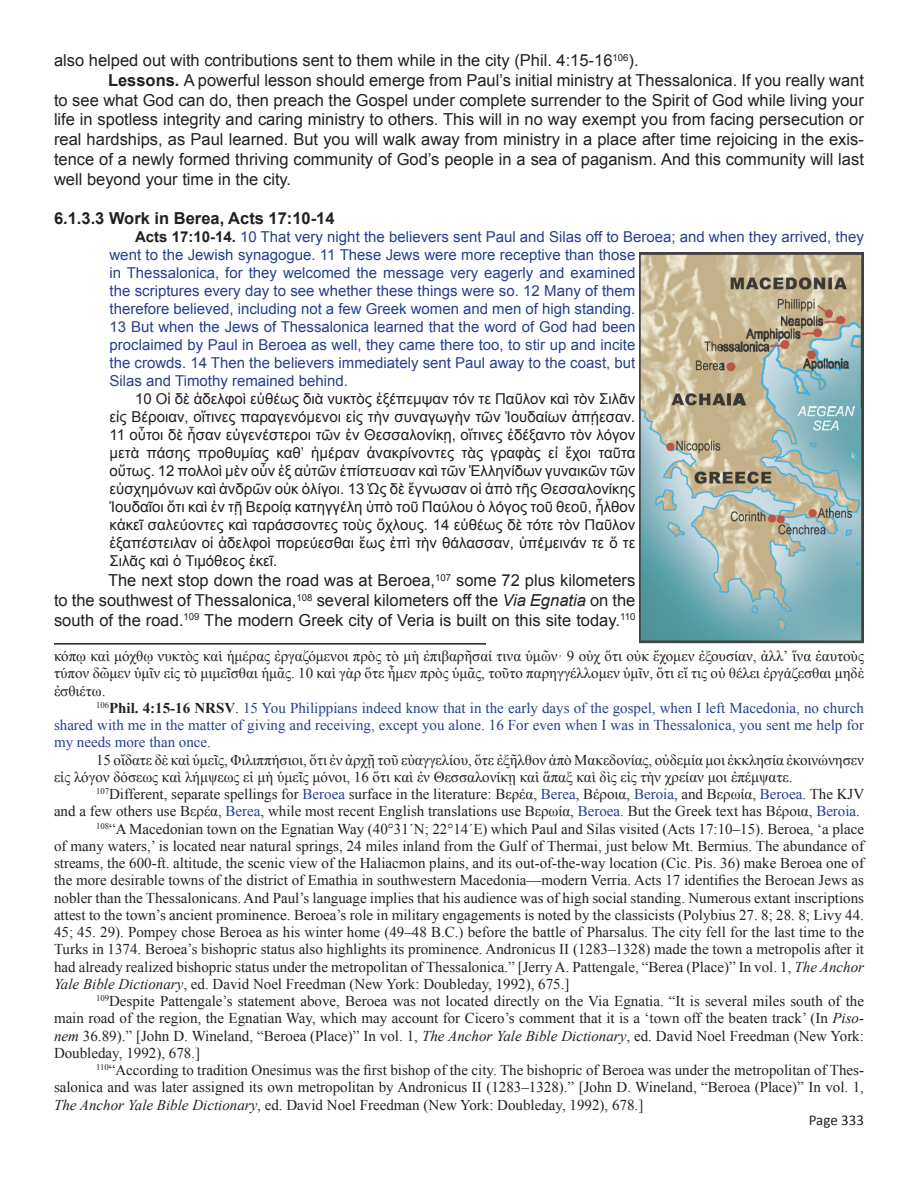
<style>
.page{position:relative;width:918px;height:1188px;background:#fff}
.page>*{position:absolute;margin:0;border:0;box-sizing:border-box;transform-origin:0 0}
.t1{font:16.5px/19.8px "Arial";color:#231f20;text-align:justify}
.t2{font:700 16.5px "Arial";color:#231f20}
.Footnote{font:15px/17.2px "Times New Roman";color:#231f20;text-align:justify}
.t3{font:15px/18px "Arial";color:#231f20;text-align:justify}
.t4{font:15px/18px "Arial";color:#253f8e}
.Footnote-2{font:15px/17.2px "Times New Roman";color:#253f8e;text-align:justify}
.t5{font:15px "Calibri";color:#231f20}
.s1{font-weight:700}
.s2{font-weight:700;color:#231f20}
.s3{font-style:italic}
.s4{color:#231f20}
.s5{color:#253f8e}
</style>
<div class="page">
<hr style="left:54px;top:643px;width:432px;height:2px;background:#231f20">
<img style="left:639px;top:252px;width:225px;height:392px">
<p class="t1" style="left:54px;top:50px;width:586px">also helped out with contributions sent to them while in the city (Phil. 4:15-16<sup>106</sup>).</p>
<p class="t1" style="left:54px;top:70px;width:811px;text-indent:54px"><span class="s1">Lessons.</span> A powerful lesson should emerge from Paul’s initial ministry at Thessalonica. If you really want to see what God can do, then preach the Gospel under complete surrender to the Spirit of God while living your life in spotless integrity and caring ministry to others. This will in no way exempt you from facing persecution or real hardships, as Paul learned. But you will walk away from ministry in a place after time rejoicing in the exis&shy;tence of a newly formed thriving community of God’s people in a sea of paganism. And this community will last well beyond your time in the city.</p>
<p class="t2" style="left:54px;top:208px;width:282px">6.1.3.3 Work in Berea, Acts 17:10-14</p>
<p class="t4" style="left:110px;top:228px;width:756px;text-indent:26px"><span class="s2">Acts 17:10-14.</span> 10 That very night the believers sent Paul and Silas off to Beroea; and when they arrived, they went to the Jewish synagogue. 11 These Jews were more receptive than those<br>in Thessalonica, for they welcomed the message very eagerly and examined<br>the scriptures every day to see whether these things were so. 12 Many of them<br>therefore believed, including not a few Greek women and men of high standing.<br>13 But when the Jews of Thessalonica learned that the word of God had been<br>proclaimed by Paul in Beroea as well, they came there too, to stir up and incite<br>the crowds. 14 Then the believers immediately sent Paul away to the coast, but<br>Silas and Timothy remained behind.</p>
<p class="t3" style="left:110px;top:390px;width:527px;text-indent:26px">10 Οἱ δὲ ἀδελφοὶ εὐθέως διὰ νυκτὸς ἐξέπεμψαν τόν τε Παῦλον καὶ τὸν Σιλᾶν εἰς Βέροιαν, οἵτινες παραγενόμενοι εἰς τὴν συναγωγὴν τῶν Ἰουδαίων ἀπῄεσαν.<br>11 οὗτοι δὲ ἦσαν εὐγενέστεροι τῶν ἐν Θεσσαλονίκῃ, οἵτινες ἐδέξαντο τὸν λόγον μετὰ πάσης προθυμίας καθʼ ἡμέραν ἀνακρίνοντες τὰς γραφὰς εἰ ἔχοι ταῦτα οὕτως. 12 πολλοὶ μὲν οὖν ἐξ αὐτῶν ἐπίστευσαν καὶ τῶν Ἑλληνίδων γυναικῶν τῶν εὐσχημόνων καὶ ἀνδρῶν οὐκ ὀλίγοι. 13 Ὡς δὲ ἔγνωσαν οἱ ἀπὸ τῆς Θεσσαλονίκης Ἰουδαῖοι ὅτι καὶ ἐν τῇ Βεροίᾳ κατηγγέλη ὑπὸ τοῦ Παύλου ὁ λόγος τοῦ θεοῦ, ἦλθον κἀκεῖ σαλεύοντες καὶ ταράσσοντες τοὺς ὄχλους. 14 εὐθέως δὲ τότε τὸν Παῦλον ἐξαπέστειλαν οἱ ἀδελφοὶ πορεύεσθαι ἕως ἐπὶ τὴν θάλασσαν, ὑπέμεινάν τε ὅ τε Σιλᾶς καὶ ὁ Τιμόθεος ἐκεῖ.</p>
<p class="t1" style="left:54px;top:571px;width:583px;text-indent:54px">The next stop down the road was at Beroea,<sup>107</sup> some 72 plus kilometers to the southwest of Thessalonica,<sup>108</sup> several kilometers off the <span class="s3">Via Egnatia</span> on the south of the road.<sup>109</sup> The modern Greek city of Veria is built on this site today.<sup>110</sup></p>
<p class="Footnote" style="left:54px;top:647px;width:811px">κόπῳ καὶ μόχθῳ νυκτὸς καὶ ἡμέρας ἐργαζόμενοι πρὸς τὸ μὴ ἐπιβαρῆσαί τινα ὑμῶν· 9 οὐχ ὅτι οὐκ ἔχομεν ἐξουσίαν, ἀλλʼ ἵνα ἑαυτοὺς τύπον δῶμεν ὑμῖν εἰς τὸ μιμεῖσθαι ἡμᾶς. 10 καὶ γὰρ ὅτε ἦμεν πρὸς ὑμᾶς, τοῦτο παρηγγέλλομεν ὑμῖν, ὅτι εἴ τις οὐ θέλει ἐργάζεσθαι μηδὲ ἐσθιέτω.</p>
<p class="Footnote-2" style="left:54px;top:699px;width:812px;text-indent:42px"><sup>106</sup><span class="s2">Phil. 4:15-16 NRSV</span><span class="s4">.</span> 15 You Philippians indeed know that in the early days of the gospel, when I left Macedonia, no church shared with me in the matter of giving and receiving, except you alone. 16 For even when I was in Thessalonica, you sent me help for my needs more than once.</p>
<p class="Footnote" style="left:54px;top:751px;width:811px;text-indent:42px">15 οἴδατε δὲ καὶ ὑμεῖς, Φιλιππήσιοι, ὅτι ἐν ἀρχῇ τοῦ εὐαγγελίου, ὅτε ἐξῆλθον ἀπὸ Μακεδονίας, οὐδεμία μοι ἐκκλησία ἐκοινώνησεν εἰς λόγον δόσεως καὶ λήμψεως εἰ μὴ ὑμεῖς μόνοι, 16 ὅτι καὶ ἐν Θεσσαλονίκῃ καὶ ἅπαξ καὶ δὶς εἰς τὴν χρείαν μοι ἐπέμψατε.</p>
<p class="Footnote" style="left:54px;top:785px;width:812px;text-align:right"><sup>107</sup>Different, separate spellings for <span class="s5">Beroea</span> surface in the literature: Βερέα, <span class="s5">Berea</span>, Βέροια, <span class="s5">Beroia</span>, and Βερωία, <span class="s5">Beroea</span>. The KJV<br>and a few others use Βερέα, <span class="s5">Berea</span>, while most recent English translations use Βερωία, <span class="s5">Beroea.</span> But the Greek text has Βέροια, <span class="s5">Beroia</span>.</p>
<p class="Footnote" style="left:54px;top:820px;width:812px;text-indent:42px"><sup>108</sup>“A Macedonian town on the Egnatian Way (40°31´N; 22°14´E) which Paul and Silas visited (Acts 17:10–15). Beroea, ‘a place of many waters,’ is located near natural springs, 24 miles inland from the Gulf of Thermai, just below Mt. Bermius. The abundance of streams, the 600-ft. altitude, the scenic view of the Haliacmon plains, and its out-of-the-way location (Cic. Pis. 36) make Beroea one of the more desirable towns of the district of Emathia in southwestern Macedonia—modern Verria. Acts 17 identifies the Beroean Jews as nobler than the Thessalonicans. And Paul’s language implies that his audience was of high social standing. Numerous extant inscriptions attest to the town’s ancient prominence. Beroea’s role in military engagements is noted by the classicists (Polybius 27. 8; 28. 8; Livy 44.<br>45; 45. 29). Pompey chose Beroea as his winter home (49–48 B.C.) before the battle of Pharsalus. The city fell for the last time to the Turks in 1374. Beroea’s bishopric status also highlights its prominence. Andronicus II (1283–1328) made the town a metropolis after it had already realized bishopric status under the metropolitan of Thessalonica.” [Jerry A. Pattengale, “Berea (Place)” In vol. 1, <span class="s3">The Anchor Yale Bible Dictionary</span>, ed. David Noel Freedman (New York: Doubleday, 1992), 675.]</p>
<p class="Footnote" style="left:54px;top:992px;width:812px;text-indent:42px"><sup>109</sup>Despite Pattengale’s statement above, Beroea was not located directly on the Via Egnatia. “It is several miles south of the main road of the region, the Egnatian Way, which may account for Cicero’s comment that it is a ‘town off the beaten track’ (In <span class="s3">Piso&shy;nem</span> 36.89).” [John D. Wineland, “Beroea (Place)” In vol. 1, <span class="s3">The Anchor Yale Bible Dictionary</span>, ed. David Noel Freedman (New York:<br>Doubleday, 1992), 678.]</p>
<p class="Footnote" style="left:54px;top:1061px;width:811px;text-indent:42px"><sup>110</sup>“According to tradition Onesimus was the first bishop of the city. The bishopric of Beroea was under the metropolitan of Thes&shy;salonica and was later assigned its own metropolitan by Andronicus II (1283–1328).” [John D. Wineland, “Beroea (Place)” In vol. 1, <span class="s3">The Anchor Yale Bible Dictionary</span>, ed. David Noel Freedman (New York: Doubleday, 1992), 678.]</p>
<p class="t5" style="left:809px;top:1110px;width:57px">Page 333</p>
</div>
